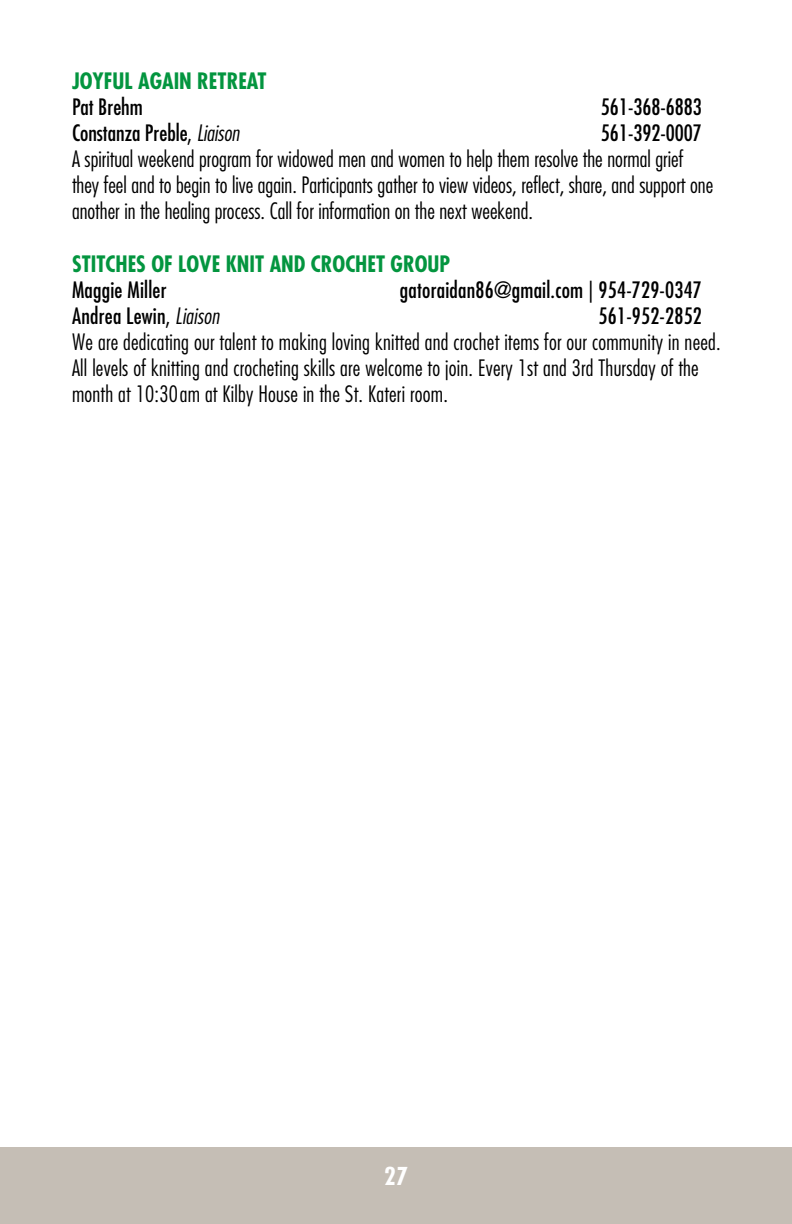
<style>
.page{position:relative;width:792px;height:1224px;background:#fff}
.page>*{position:absolute;margin:0;border:0;box-sizing:border-box;transform-origin:0 0}
.t1{font:700 condensed 24px "Futura";color:#fff}
.t2{font:300 condensed 22px/26px "Futura";color:#000}
.t3{font:condensed 22px "Futura";letter-spacing:.01em;color:#000}
.t4{font:700 condensed 22px "Futura";color:#03953f}
.s1{font-weight:300;font-style:italic}
</style>
<div class="page">
<div style="left:0;top:1148px;width:792px;height:76px;background:#c5beb5"></div>
<p class="t4" style="left:72px;top:68px;width:196px">JOYFUL AGAIN RETREAT</p>
<p class="t3" style="left:72px;top:94px;width:72px">Pat Brehm</p>
<p class="t3" style="left:601px;top:94px;width:103px">561-368-6883</p>
<p class="t3" style="left:72px;top:120px;width:169px">Constanza Preble, <span class="s1">Liaison</span></p>
<p class="t3" style="left:601px;top:120px;width:103px">561-392-0007</p>
<p class="t2" style="left:72px;top:146px;width:643px">A spiritual weekend program for widowed men and women to help them resolve the normal grief they feel and to begin to live again. Participants gather to view videos, reflect, share, and support one another in the healing process. Call for information on the next weekend.</p>
<p class="t4" style="left:72px;top:251px;width:380px">STITCHES OF LOVE KNIT AND CROCHET GROUP</p>
<p class="t3" style="left:72px;top:277px;width:96px">Maggie Miller</p>
<p class="t3" style="left:400px;top:277px;width:304px">gatoraidan86@gmail.com | 954-729-0347</p>
<p class="t3" style="left:72px;top:303px;width:149px">Andrea Lewin, <span class="s1">Liaison</span></p>
<p class="t3" style="left:599px;top:303px;width:105px">561-952-2852</p>
<p class="t2" style="left:72px;top:329px;width:650px">We are dedicating our talent to making loving knitted and crochet items for our community in need.<br>All levels of knitting and crocheting skills are welcome to join. Every 1st and 3rd Thursday of the month at 10:30am at Kilby House in the St. Kateri room.</p>
<p class="t1" style="left:384px;top:1161px;width:25px">27</p>
</div>
